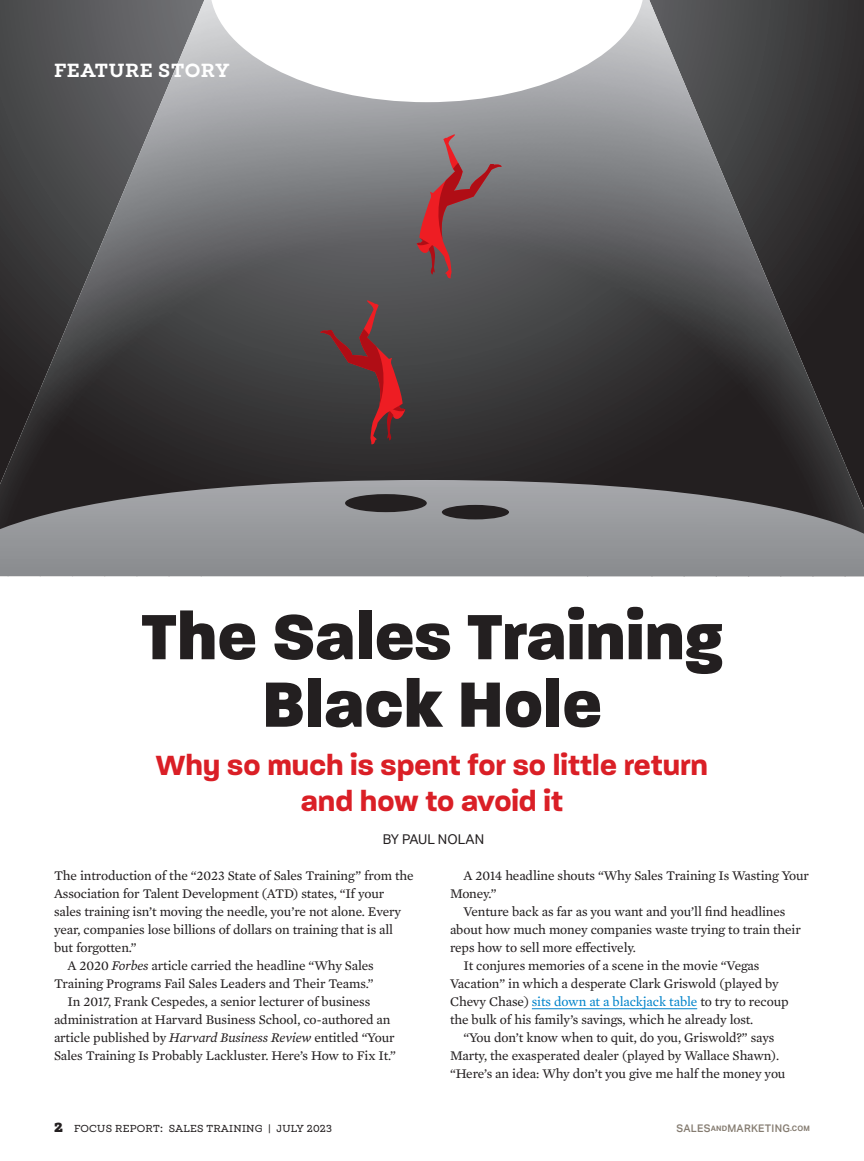
<style>
.page{position:relative;width:864px;height:1161px;background:#fff}
.page>*{position:absolute;margin:0;border:0;box-sizing:border-box;transform-origin:0 0}
.SMM_dept_main_subhea{font:800 69px/67.5px "Paralucent";color:#231f20;text-align:center}
.t1{font:700 30px/36px "Paralucent";color:#da1f26;text-align:center}
.t2{font:600 19.5px "Winden";letter-spacing:.03em;color:#fff}
.SMM_SerifBody{font:13.5px/18px "Mercury Text G2";letter-spacing:-.01em;color:#231f20}
.SMM_SerifBodyFirstGr{font:13.5px/18px "Mercury Text G2";letter-spacing:-.01em;color:#231f20}
.SMM_Byline__SA{font:13.5px "Aktiv Grotesk";color:#231f20}
.t3{font:500 10.5px "Winden";letter-spacing:.025em;color:#231f20}
.t4{font:500 10.5px "Aktiv Grotesk";letter-spacing:.025em;color:#857c71}
.s1{font-style:italic}
.s2{color:#0083ca}
.s3{font-weight:900;font-size:13.5px}
.s4{font-weight:700;font-size:7.5px}
</style>
<div class="page">
<svg style="left:0;top:0;width:864px;height:464px;background:#3f3e3f"></svg>
<img style="left:201px;top:0;width:386px;height:348px">
<img style="left:587px;top:0;width:66px;height:480px">
<img style="left:168px;top:6px;width:34px;height:474px">
<img style="left:651px;top:5px;width:34px;height:475px">
<img style="left:136px;top:82px;width:34px;height:398px">
<img style="left:684px;top:81px;width:33px;height:399px">
<img style="left:104px;top:158px;width:34px;height:322px">
<img style="left:716px;top:157px;width:33px;height:323px">
<img style="left:72px;top:235px;width:33px;height:245px">
<img style="left:748px;top:234px;width:33px;height:246px">
<img style="left:40px;top:311px;width:33px;height:169px">
<img style="left:780px;top:310px;width:34px;height:170px">
<img style="left:201px;top:348px;width:387px;height:132px">
<img style="left:7px;top:387px;width:34px;height:93px">
<img style="left:812px;top:386px;width:34px;height:94px">
<img style="left:0;top:464px;width:9px;height:16px">
<img style="left:844px;top:463px;width:20px;height:17px">
<svg style="left:210px;top:0;width:434px;height:102px"></svg>
<svg style="left:0;top:480px;width:864px;height:96px;background:#858689"></svg>
<div style="left:345px;top:494px;width:82px;height:18px;background:#231f20;border-radius:50%"></div>
<div style="left:442px;top:505px;width:67px;height:14px;background:#231f20;border-radius:50%"></div>
<svg style="left:417px;top:134px;width:85px;height:145px;background:#825e61"></svg>
<svg style="left:320px;top:300px;width:85px;height:145px;background:#5e393b"></svg>
<hr style="left:532px;top:1008px;width:165px;height:1px;background:#0083ca">
<p class="t2" style="left:54px;top:58px;width:177px">FEATURE STORY</p>
<p class="SMM_dept_main_subhea" style="left:141px;top:603px;width:583px">The Sales Training<br>Black Hole</p>
<p class="t1" style="left:156px;top:747px;width:554px">Why so much is spent for so little return and how to avoid it</p>
<p class="SMM_Byline__SA" style="left:383px;top:831px;width:103px">BY PAUL NOLAN</p>
<p class="SMM_SerifBodyFirstGr" style="left:54px;top:866px;width:361px">The introduction of the “2023 State of Sales Training” from the Association for Talent Development (ATD) states, “If your sales training isn’t moving the needle, you’re not alone. Every year, companies lose billions of dollars on training that is all but forgotten.”</p>
<p class="SMM_SerifBody" style="left:54px;top:956px;width:321px;text-align:right">A 2020 <span class="s1">Forbes</span> article carried the headline “Why Sales<br>Training Programs Fail Sales Leaders and Their Teams.”</p>
<p class="SMM_SerifBody" style="left:54px;top:992px;width:344px;text-indent:14px">In 2017, Frank Cespedes, a senior lecturer of business administration at Harvard Business School, co-authored an article published by <span class="s1">Harvard Business Review</span> entitled “Your Sales Training Is Probably Lackluster. Here’s How to Fix It.”</p>
<p class="SMM_SerifBody" style="left:450px;top:866px;width:361px;text-indent:14px">A 2014 headline shouts “Why Sales Training Is Wasting Your<br>Money.”</p>
<p class="SMM_SerifBody" style="left:450px;top:902px;width:352px;text-indent:14px">Venture back as far as you want and you’ll find headlines about how much money companies waste trying to train their reps how to sell more effectively.</p>
<p class="SMM_SerifBody" style="left:450px;top:956px;width:340px;text-indent:14px">It conjures memories of a scene in the movie “Vegas Vacation” in which a desperate Clark Griswold (played by Chevy Chase) <span class="s2">sits down at a blackjack table</span> to try to recoup the bulk of his family’s savings, which he already lost.</p>
<p class="SMM_SerifBody" style="left:450px;top:1028px;width:337px;text-align:center">“You don’t know when to quit, do you, Griswold?” says<br>Marty, the exasperated dealer (played by Wallace Shawn). “Here’s an idea: Why don’t you give me half the money you</p>
<p class="t3" style="left:54px;top:1123px;width:280px"><span class="s3">2</span> FOCUS REPORT: SALES TRAINING | JULY 2023</p>
<p class="t4" style="left:676px;top:1123px;width:135px">SALES<span class="s4">AND</span>MARKETING<span class="s4">.COM</span></p>
</div>
